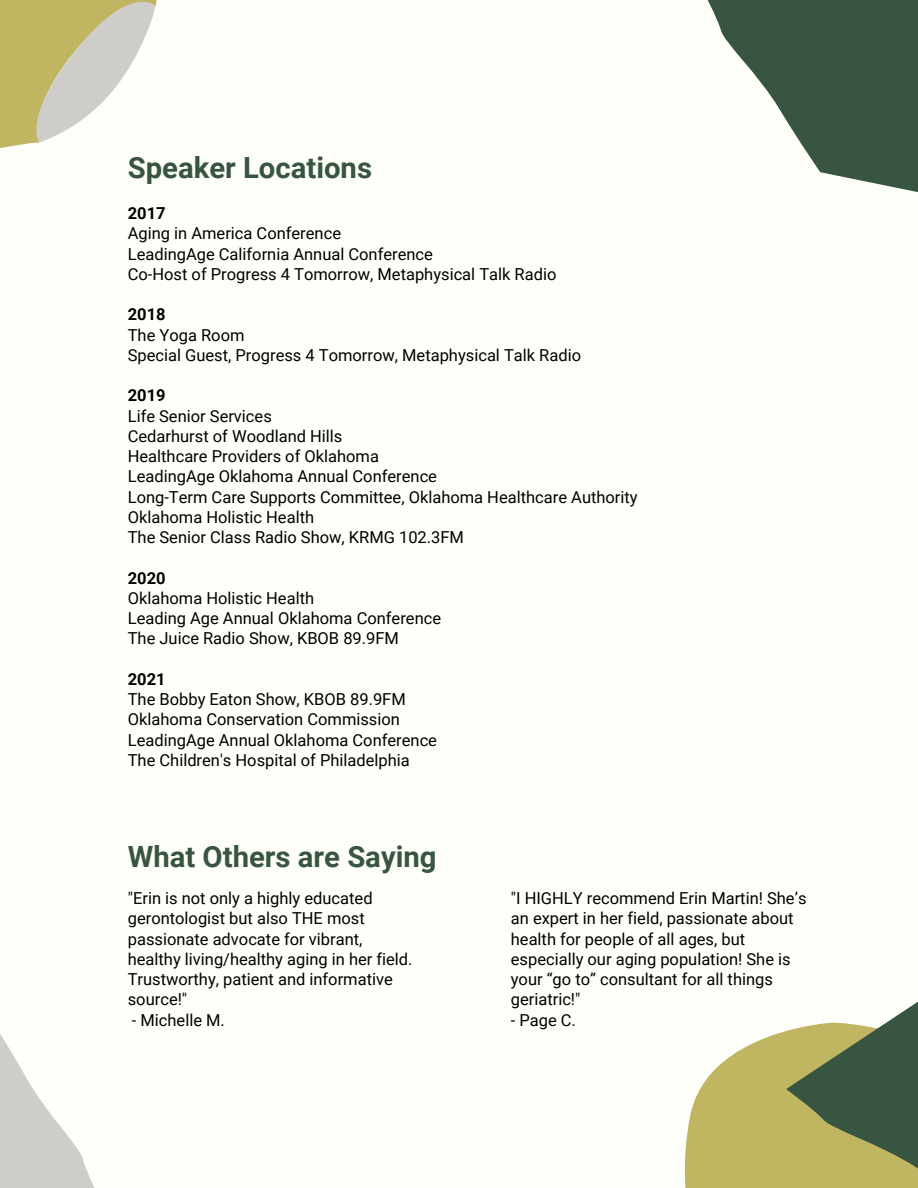
<style>
.page{position:relative;width:918px;height:1188px;background:#fffffa}
.page>*{position:absolute;margin:0;border:0;box-sizing:border-box;transform-origin:0 0}
.t1{font:700 29.25px "Roboto";color:#385542}
.t2{font:16.5px/20.2px "Roboto";color:#000}
.t3{font:700 16.5px "Roboto";color:#000}
</style>
<div class="page">
<svg style="left:0;top:0;width:157px;height:148px"></svg>
<svg style="left:684px;top:1001px;width:234px;height:187px"></svg>
<svg style="left:707px;top:0;width:211px;height:193px;fill:#385542"></svg>
<svg style="left:0;top:1034px;width:95px;height:154px"></svg>
<p class="t1" style="left:128px;top:151px;width:246px">Speaker Locations</p>
<p class="t3" style="left:128px;top:204px;width:39px">2017</p>
<p class="t2" style="left:128px;top:224px;width:215px">Aging in America Conference</p>
<p class="t2" style="left:128px;top:244px;width:307px">LeadingAge California Annual Conference</p>
<p class="t2" style="left:128px;top:264px;width:430px">Co-Host of Progress 4 Tomorrow, Metaphysical Talk Radio</p>
<p class="t3" style="left:128px;top:305px;width:39px">2018</p>
<p class="t2" style="left:128px;top:325px;width:118px">The Yoga Room</p>
<p class="t2" style="left:128px;top:345px;width:455px">Special Guest, Progress 4 Tomorrow, Metaphysical Talk Radio</p>
<p class="t3" style="left:128px;top:386px;width:39px">2019</p>
<p class="t2" style="left:128px;top:406px;width:146px">Life Senior Services</p>
<p class="t2" style="left:128px;top:426px;width:216px">Cedarhurst of Woodland Hills</p>
<p class="t2" style="left:128px;top:446px;width:253px">Healthcare Providers of Oklahoma</p>
<p class="t2" style="left:128px;top:467px;width:311px">LeadingAge Oklahoma Annual Conference</p>
<p class="t2" style="left:128px;top:487px;width:511px">Long-Term Care Supports Committee, Oklahoma Healthcare Authority</p>
<p class="t2" style="left:128px;top:507px;width:188px">Oklahoma Holistic Health</p>
<p class="t2" style="left:128px;top:527px;width:338px">The Senior Class Radio Show, KRMG 102.3FM</p>
<p class="t3" style="left:128px;top:568px;width:39px">2020</p>
<p class="t2" style="left:128px;top:588px;width:188px">Oklahoma Holistic Health</p>
<p class="t2" style="left:128px;top:608px;width:315px">Leading Age Annual Oklahoma Conference</p>
<p class="t2" style="left:128px;top:629px;width:273px">The Juice Radio Show, KBOB 89.9FM</p>
<p class="t3" style="left:128px;top:670px;width:39px">2021</p>
<p class="t2" style="left:128px;top:689px;width:279px">The Bobby Eaton Show, KBOB 89.9FM</p>
<p class="t2" style="left:128px;top:710px;width:274px">Oklahoma Conservation Commission</p>
<p class="t2" style="left:128px;top:730px;width:311px">LeadingAge Annual Oklahoma Conference</p>
<p class="t2" style="left:128px;top:750px;width:284px">The Children's Hospital of Philadelphia</p>
<p class="t1" style="left:128px;top:840px;width:310px">What Others are Saying</p>
<p class="t2" style="left:128px;top:888px;width:286px">"Erin is not only a highly educated gerontologist but also THE most passionate advocate for vibrant, healthy living/healthy aging in her field.<br>Trustworthy, patient and informative source!"</p>
<p class="t2" style="left:511px;top:888px;width:297px">"I HIGHLY recommend Erin Martin! She’s an expert in her field, passionate about health for people of all ages, but especially our aging population! She is your “go to” consultant for all things geriatric!"</p>
<p class="t2" style="left:511px;top:1010px;width:67px">- Page C.</p>
<p class="t2" style="left:132px;top:1010px;width:95px">- Michelle M.</p>
</div>
